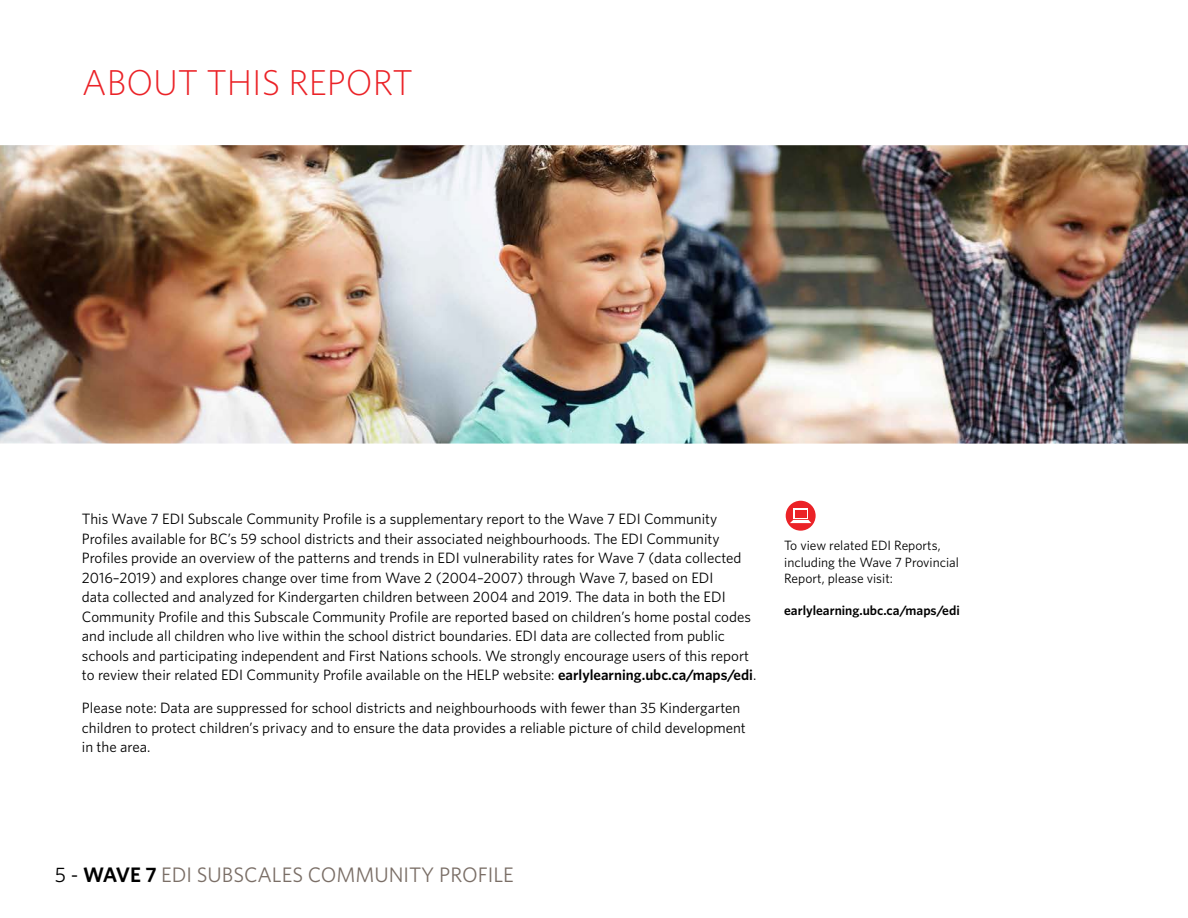
<style>
.page{position:relative;width:1188px;height:918px;background:#fff}
.page>*{position:absolute;margin:0;border:0;box-sizing:border-box;transform-origin:0 0}
.t1{font:300 36px "Whitney";color:#eb2227}
.t2{font:21px "Whitney";color:#7a6e66}
.t3{font:15px/19.5px "Whitney";color:#000}
.t4{font:13.5px/16.2px "Whitney";color:#000}
.t5{font:600 13.5px "Whitney";color:#000}
.s1{font-weight:600}
.s2{color:#000}
.s3{font-weight:600;color:#000}
</style>
<div class="page">
<img style="left:0;top:145px;width:1188px;height:299px">
<svg style="left:786px;top:501px;width:30px;height:30px"></svg>
<svg style="left:794px;top:508px;width:14px;height:11px"></svg>
<svg style="left:790px;top:520px;width:21px;height:3px"></svg>
<div style="left:795px;top:510px;width:11px;height:7px;background:#eb2227"></div>
<h1 class="t1" style="left:82px;top:59px;width:332px">ABOUT THIS REPORT</h1>
<p class="t3" style="left:82px;top:509px;width:676px">This Wave 7 EDI Subscale Community Profile is a supplementary report to the Wave 7 EDI Community Profiles available for BC’s 59 school districts and their associated neighbourhoods. The EDI Community Profiles provide an overview of the patterns and trends in EDI vulnerability rates for Wave 7 (data collected 2016–2019) and explores change over time from Wave 2 (2004–2007) through Wave 7, based on EDI<br>data collected and analyzed for Kindergarten children between 2004 and 2019. The data in both the EDI Community Profile and this Subscale Community Profile are reported based on children’s home postal codes and include all children who live within the school district boundaries. EDI data are collected from public schools and participating independent and First Nations schools. We strongly encourage users of this report to review their related EDI Community Profile available on the HELP website: <span class="s1">earlylearning.ubc.ca/maps/edi</span>.</p>
<p class="t3" style="left:82px;top:698px;width:666px">Please note: Data are suppressed for school districts and neighbourhoods with fewer than 35 Kindergarten children to protect children’s privacy and to ensure the data provides a reliable picture of child development in the area.</p>
<p class="t4" style="left:784px;top:537px;width:176px">To view related EDI Reports, including the Wave 7 Provincial<br>Report, please visit:</p>
<p class="t5" style="left:784px;top:602px;width:177px">earlylearning.ubc.ca/maps/edi</p>
<h2 class="t2" style="left:55px;top:861px;width:460px"><span class="s2">5 -</span> <span class="s3">WAVE 7</span> EDI SUBSCALES COMMUNITY PROFILE</h2>
</div>
